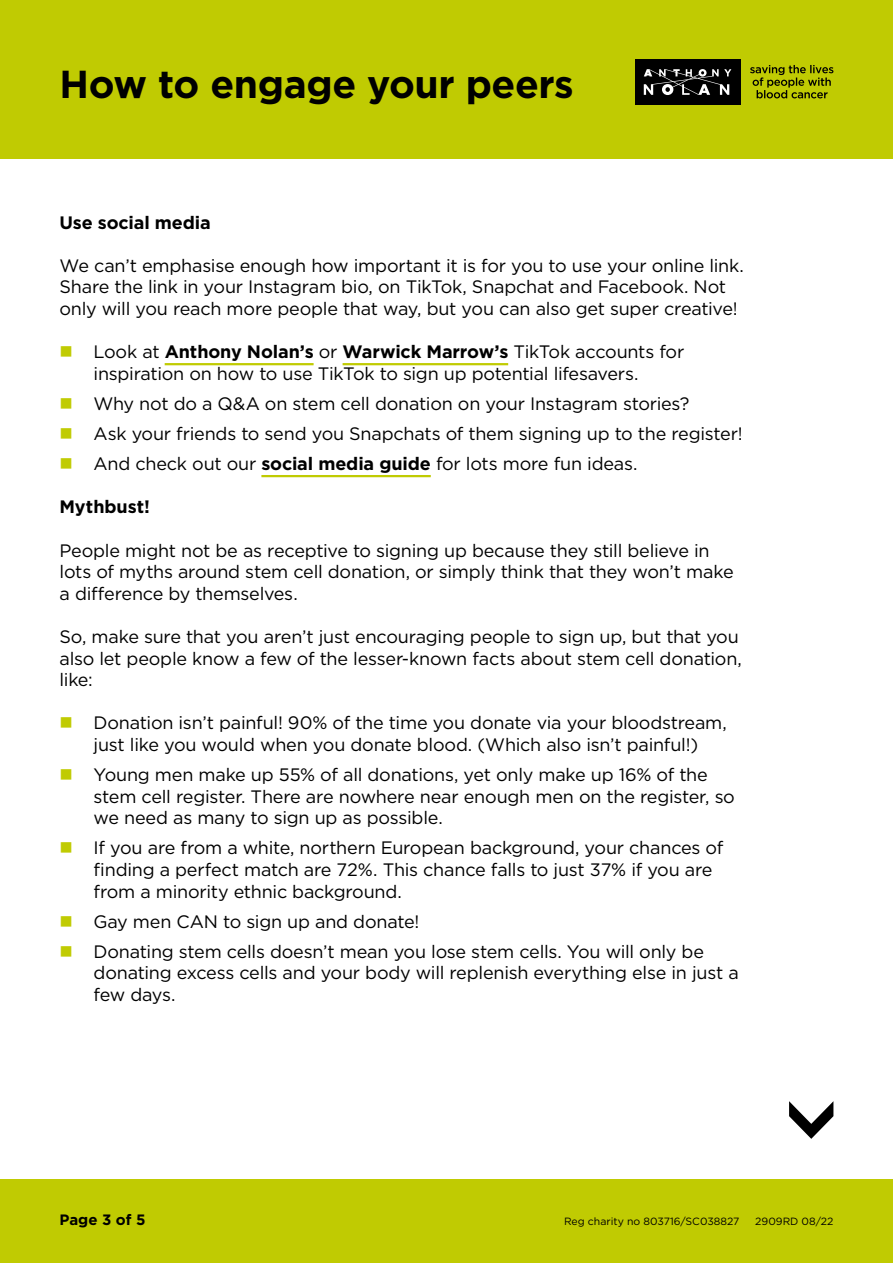
<style>
.page{position:relative;width:893px;height:1263px;background:#fff}
.page>*{position:absolute;margin:0;border:0;box-sizing:border-box;transform-origin:0 0}
.t1{font:700 39px "Gotham";letter-spacing:-.01em;color:#000}
.t2{font:18px/21.6px "Gotham";letter-spacing:-.015em;color:#000}
.t3{font:700 18px "Gotham";letter-spacing:-.005em;color:#000}
.t4{font:700 15px "Gotham";color:#000}
.t5{font:10.5px "Gotham";color:#000}
.s1{color:#c0cb02}
.s2{font-weight:700}
</style>
<div class="page">
<div style="left:0;top:1179px;width:893px;height:84px;background:#c0cb02"></div>
<div style="left:0;top:0;width:893px;height:159px;background:#c0cb02"></div>
<div style="left:635px;top:60px;width:105px;height:45px;background:#000"></div>
<svg style="left:644px;top:69px;width:87px;height:26px"></svg>
<svg style="left:750px;top:65px;width:83px;height:33px"></svg>
<hr style="left:165px;top:363px;width:149px;height:2px;background:#c0cb02">
<hr style="left:343px;top:363px;width:165px;height:2px;background:#c0cb02">
<hr style="left:261px;top:475px;width:170px;height:2px;background:#c0cb02">
<svg style="left:789px;top:1101px;width:44px;height:38px"></svg>
<h1 class="t1" style="left:60px;top:58px;width:516px">How to engage your peers</h1>
<p class="t3" style="left:60px;top:210px;width:153px">Use social media</p>
<p class="t2" style="left:60px;top:254px;width:686px">We can’t emphasise enough how important it is for you to use your online link.<br>Share the link in your Instagram bio, on TikTok, Snapchat and Facebook. Not only will you reach more people that way, but you can also get super creative!</p>
<p class="t2" style="left:94px;top:341px;width:592px;text-indent:-34px"><span class="s1">■</span> Look at <span class="s2">Anthony Nolan’s</span> or <span class="s2">Warwick Marrow’s</span> TikTok accounts for inspiration on how to use TikTok to sign up potential lifesavers.</p>
<p class="t2" style="left:60px;top:392px;width:631px"><span class="s1">■</span> Why not do a Q&amp;A on stem cell donation on your Instagram stories?</p>
<p class="t2" style="left:60px;top:422px;width:684px"><span class="s1">■</span> Ask your friends to send you Snapchats of them signing up to the register!</p>
<p class="t2" style="left:60px;top:452px;width:579px"><span class="s1">■</span> And check out our <span class="s2">social media guide</span> for lots more fun ideas.</p>
<p class="t3" style="left:60px;top:495px;width:92px">Mythbust!</p>
<p class="t2" style="left:60px;top:539px;width:676px">People might not be as receptive to signing up because they still believe in lots of myths around stem cell donation, or simply think that they won’t make a difference by themselves.</p>
<p class="t2" style="left:60px;top:625px;width:684px">So, make sure that you aren’t just encouraging people to sign up, but that you also let people know a few of the lesser-known facts about stem cell donation, like:</p>
<p class="t2" style="left:60px;top:712px;width:669px;text-align:center"><span class="s1">■</span> Donation isn’t painful! 90% of the time you donate via your bloodstream, just like you would when you donate blood. (Which also isn’t painful!)</p>
<p class="t2" style="left:94px;top:763px;width:643px;text-indent:-34px"><span class="s1">■</span> Young men make up 55% of all donations, yet only make up 16% of the stem cell register. There are nowhere near enough men on the register, so we need as many to sign up as possible.</p>
<p class="t2" style="left:94px;top:837px;width:631px;text-indent:-34px"><span class="s1">■</span> If you are from a white, northern European background, your chances of finding a perfect match are 72%. This chance falls to just 37% if you are from a minority ethnic background.</p>
<p class="t2" style="left:60px;top:910px;width:361px"><span class="s1">■</span> Gay men CAN to sign up and donate!</p>
<p class="t2" style="left:94px;top:940px;width:647px;text-indent:-34px"><span class="s1">■</span> Donating stem cells doesn’t mean you lose stem cells. You will only be donating excess cells and your body will replenish everything else in just a few days.</p>
<p class="t4" style="left:60px;top:1210px;width:88px">Page 3 of 5</p>
<p class="t5" style="left:564px;top:1215px;width:177px">Reg charity no 803716/SC038827</p>
<p class="t5" style="left:755px;top:1215px;width:80px">2909RD 08/22</p>
</div>
